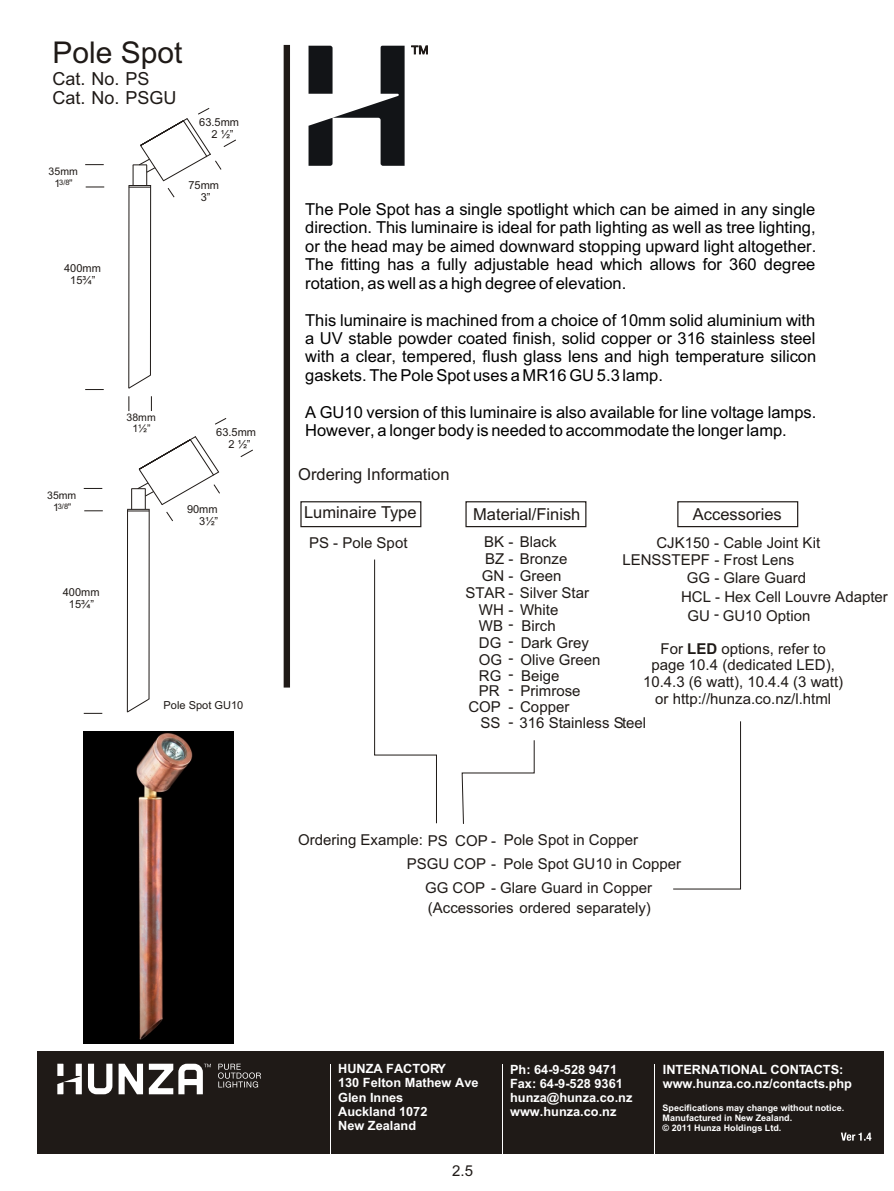
<style>
.page{position:relative;width:894px;height:1191px;background:#fff}
.page>*{position:absolute;margin:0;border:0;box-sizing:border-box;transform-origin:0 0}
.t1{font:30px "Arial Baltic";color:#1f1a17}
.t2{font:18px "Arial Baltic";color:#1f1a17}
.t3{font:16.5px/18.5px "Arial Baltic";color:#000;text-align:justify}
.t4{font:16.5px "Arial";color:#1f1a17}
.t5{font:15px/16.4px "Arial";color:#1f1a17}
.t6{font:15px/16.8px "Arial Baltic";color:#1f1a17;text-align:center}
.t7{font:700 12.75px/14.2px "Arial Baltic";color:#fff}
.t8{font:11.1px/12.3px "Arial Baltic";color:#1f1a17;text-align:center}
.t9{font:10.5px/11.7px "Arial Baltic";color:#1f1a17;text-align:center}
.t10{font:700 9px/10.1px "Arial Baltic";color:#fff}
.t11{font:7.5px "Arial Baltic";color:#1f1a17}
.s1{font-weight:700}
</style>
<div class="page">
<div style="left:284px;top:45px;width:6px;height:643px;background:#1f1a17"></div>
<div style="left:300px;top:501px;width:121px;height:26px;border:1px solid #1f1a17"></div>
<div style="left:677px;top:501px;width:121px;height:26px;border:1px solid #1f1a17"></div>
<div style="left:465px;top:501px;width:121px;height:26px;border:1px solid #1f1a17"></div>
<svg style="left:374px;top:559px;width:63px;height:265px"></svg>
<svg style="left:673px;top:721px;width:68px;height:169px"></svg>
<svg style="left:461px;top:740px;width:74px;height:84px"></svg>
<hr style="left:128px;top:186px;width:1px;height:202px;background:#1f1a17">
<svg style="left:128px;top:374px;width:23px;height:15px"></svg>
<div style="left:150px;top:376px;width:5px;height:14px;background:#fff"></div>
<svg style="left:85px;top:389px;width:19px;height:1px"></svg>
<svg style="left:86px;top:187px;width:18px;height:1px"></svg>
<svg style="left:85px;top:164px;width:19px;height:1px"></svg>
<hr style="left:150px;top:186px;width:1px;height:189px;background:#1f1a17">
<svg style="left:128px;top:396px;width:1px;height:15px"></svg>
<svg style="left:151px;top:396px;width:1px;height:15px"></svg>
<svg style="left:129px;top:108px;width:107px;height:90px"></svg>
<svg style="left:309px;top:46px;width:96px;height:120px"></svg>
<svg style="left:411px;top:45px;width:17px;height:9px"></svg>
<img style="left:83px;top:731px;width:151px;height:312px">
<div style="left:37px;top:1051px;width:847px;height:102px;background:#1f1a17"></div>
<svg style="left:839px;top:1133px;width:33px;height:21px"></svg>
<hr style="left:330px;top:1064px;width:1px;height:89px;background:#fff">
<hr style="left:503px;top:1064px;width:1px;height:89px;background:#fff">
<hr style="left:655px;top:1064px;width:1px;height:89px;background:#fff">
<svg style="left:57px;top:1064px;width:204px;height:31px"></svg>
<hr style="left:127px;top:510px;width:1px;height:202px;background:#1f1a17">
<svg style="left:126px;top:698px;width:24px;height:15px"></svg>
<hr style="left:149px;top:700px;width:4px;height:14px;background:#fff">
<svg style="left:240px;top:449px;width:13px;height:8px"></svg>
<svg style="left:215px;top:418px;width:12px;height:7px"></svg>
<svg style="left:84px;top:713px;width:18px;height:1px"></svg>
<svg style="left:84px;top:510px;width:19px;height:1px"></svg>
<svg style="left:84px;top:488px;width:18px;height:1px"></svg>
<hr style="left:149px;top:510px;width:1px;height:189px;background:#1f1a17">
<svg style="left:127px;top:436px;width:93px;height:86px"></svg>
<h1 class="t1" style="left:53px;top:41px;width:132px">Pole Spot</h1>
<p class="t2" style="left:53px;top:72px;width:99px">Cat. No. PS</p>
<p class="t2" style="left:53px;top:91px;width:126px">Cat. No. PSGU</p>
<p class="t9" style="left:49px;top:166px;width:31px">35mm<br>1 ”</p>
<p class="t11" style="left:59px;top:179px;width:12px">3/8</p>
<p class="t8" style="left:212px;top:116px;width:29px;text-align:left;text-indent:-12px">63.5mm<br>2 ½”</p>
<p class="t8" style="left:188px;top:180px;width:32px">75mm<br>3”</p>
<p class="t8" style="left:64px;top:263px;width:38px">400mm<br>15¾”</p>
<p class="t9" style="left:47px;top:490px;width:31px">35mm<br>1 ”</p>
<p class="t11" style="left:58px;top:503px;width:12px">3/8</p>
<p class="t9" style="left:127px;top:412px;width:31px">38mm<br>1½”</p>
<p class="t8" style="left:63px;top:587px;width:38px">400mm<br>15¾”</p>
<p class="t8" style="left:228px;top:427px;width:29px;text-align:left;text-indent:-12px">63.5mm<br>2 ½”</p>
<p class="t8" style="left:187px;top:504px;width:33px;text-align:right">90mm<br>3½”</p>
<p class="t8" style="left:164px;top:700px;width:81px">Pole Spot GU10</p>
<p class="t3" style="left:305px;top:201px;width:513px">The Pole Spot has a single spotlight which can be aimed in any single direction. This luminaire is ideal for path lighting as well as tree lighting, or the head may be aimed downward stopping upward light altogether.<br>The fitting has a fully adjustable head which allows for 360 degree rotation, as well as a high degree of elevation.</p>
<p class="t3" style="left:305px;top:312px;width:513px">This luminaire is machined from a choice of 10mm solid aluminium with a UV stable powder coated finish, solid copper or 316 stainless steel with a clear, tempered, flush glass lens and high temperature silicon gaskets. The Pole Spot uses a MR16 GU 5.3 lamp.</p>
<p class="t3" style="left:305px;top:404px;width:513px">A GU10 version of this luminaire is also available for line voltage lamps.<br>However, a longer body is needed to accommodate the longer lamp.</p>
<p class="t4" style="left:298px;top:468px;width:153px">Ordering Information</p>
<p class="t4" style="left:304px;top:506px;width:114px">Luminaire Type</p>
<p class="t4" style="left:473px;top:508px;width:109px">Material/Finish</p>
<p class="t4" style="left:693px;top:508px;width:90px">Accessories</p>
<p class="t5" style="left:309px;top:536px;width:100px">PS - Pole Spot</p>
<p class="t5" style="left:484px;top:535px;width:74px">BK - Black</p>
<p class="t5" style="left:485px;top:552px;width:84px">BZ - Bronze</p>
<p class="t5" style="left:482px;top:569px;width:81px">GN - Green</p>
<p class="t5" style="left:465px;top:586px;width:125px">STAR - Silver Star</p>
<p class="t5" style="left:479px;top:602px;width:81px">WH - White</p>
<p class="t5" style="left:622px;top:536px;width:199px;line-height:16.8px;text-indent:34px">CJK150 - Cable Joint Kit<br>LENSSTEPF - Frost Lens</p>
<p class="t6" style="left:687px;top:570px;width:121px">GG - Glare Guard</p>
<p class="t6" style="left:681px;top:589px;width:208px">HCL - Hex Cell Louvre Adapter</p>
<p class="t5" style="left:688px;top:609px;width:124px">GU - GU10 Option</p>
<p class="t5" style="left:479px;top:618px;width:78px;line-height:17.4px">WB Birch<br>DG</p>
<p class="t5" style="left:508px;top:617px;width:6px;text-align:justify">- - - - -</p>
<p class="t5" style="left:481px;top:716px;width:167px">SS - 316 Stainless Steel</p>
<p class="t5" style="left:479px;top:636px;width:123px;text-indent:42px">Dark Grey<br>OG Olive Green<br>RG</p>
<p class="t6" style="left:643px;top:641px;width:202px">For <span class="s1">LED</span> options, refer to page 10.4 (dedicated LED),<br>10.4.3 (6 watt), 10.4.4 (3 watt) or http://hunza.co.nz/l.html</p>
<p class="t5" style="left:521px;top:668px;width:40px">Beige</p>
<p class="t5" style="left:479px;top:684px;width:22px">PR</p>
<p class="t5" style="left:521px;top:684px;width:62px">Primrose</p>
<p class="t5" style="left:468px;top:700px;width:102px">COP - Copper</p>
<p class="t5" style="left:298px;top:833px;width:200px">Ordering Example: PS COP -</p>
<p class="t6" style="left:504px;top:833px;width:136px">Pole Spot in Copper</p>
<p class="t5" style="left:407px;top:857px;width:276px">PSGU COP - Pole Spot GU10 in Copper</p>
<p class="t5" style="left:425px;top:881px;width:229px">GG COP - Glare Guard in Copper</p>
<p class="t6" style="left:428px;top:901px;width:224px">(Accessories ordered separately)</p>
<p class="t7" style="left:338px;top:1063px;width:142px">HUNZA FACTORY<br>130 Felton Mathew Ave<br>Glen Innes<br>Auckland 1072<br>New Zealand</p>
<p class="t7" style="left:510px;top:1063px;width:124px">Ph: 64-9-528 9471<br>Fax: 64-9-528 9361 hunza@hunza.co.nz www.hunza.co.nz</p>
<p class="t7" style="left:663px;top:1063px;width:191px">INTERNATIONAL CONTACTS: www.hunza.co.nz/contacts.php</p>
<p class="t10" style="left:663px;top:1104px;width:183px">Specifications may change without notice.<br>Manufactured in New Zealand.<br>© 2011 Hunza Holdings Ltd.</p>
<p class="t6" style="left:452px;top:1164px;width:22px">2.5</p>
</div>
